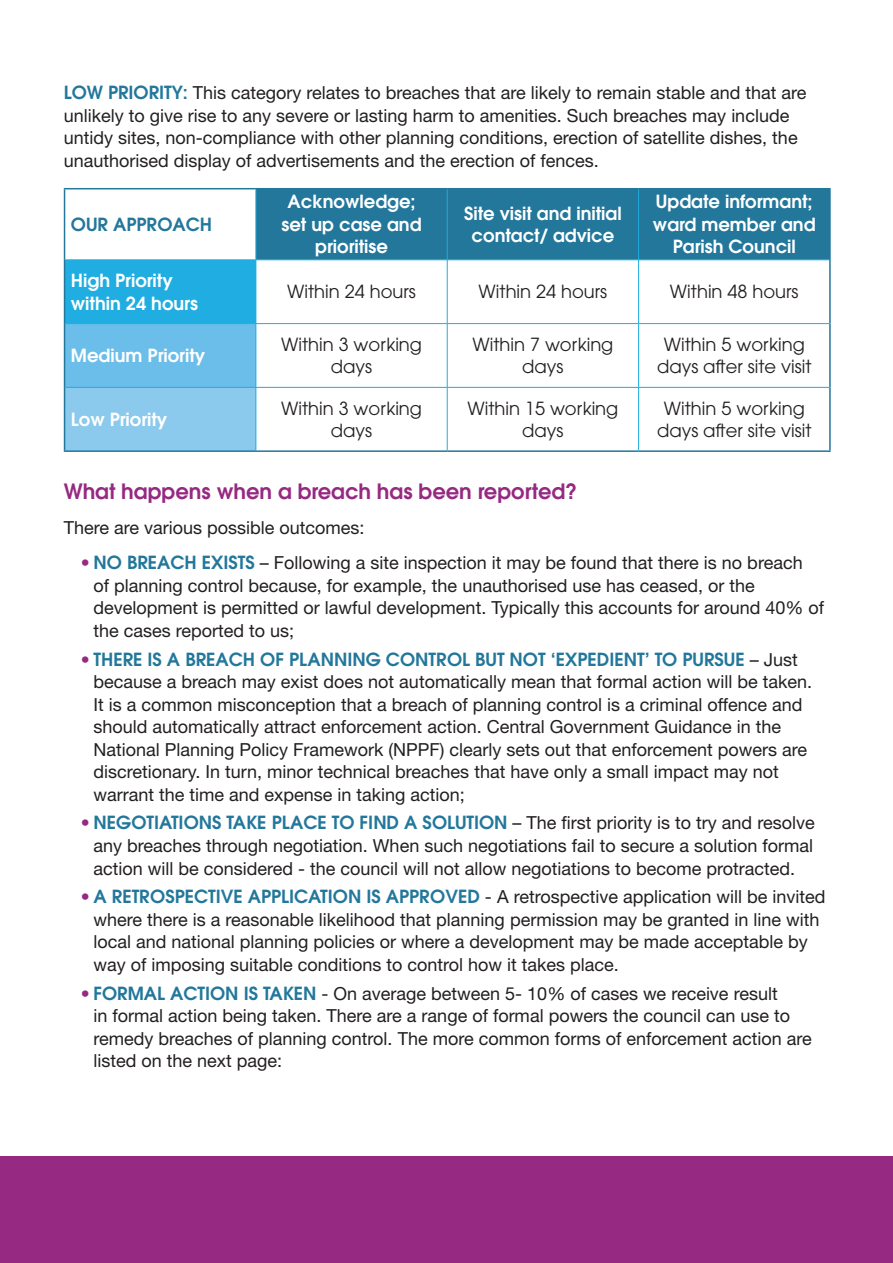
<style>
.page{position:relative;width:893px;height:1263px;background:#fff}
.page>*{position:absolute;margin:0;border:0;box-sizing:border-box;transform-origin:0 0}
.body_text{font:600 21px "ITC Avant Garde Pro";color:#962981}
.body_text-2{font:18px/22.5px "Helvetica Neue";color:#231f20}
.body_text-3{font:18px/22.5px "ITC Avant Garde Pro";color:#231f20;text-align:center}
.body_text-4{font:600 18px/22.5px "ITC Avant Garde Pro";color:#fff;text-align:center}
.body_text-5{font:600 18px "ITC Avant Garde Pro";color:#22779b}
.s1{font-family:"ITC Avant Garde Pro";font-weight:600;color:#22779b}
.s2{color:#962981}
</style>
<div class="page">
<div style="left:0;top:1157px;width:893px;height:106px;background:#962981"></div>
<div style="left:257px;top:189px;width:572px;height:71px;background:#22779b"></div>
<div style="left:65px;top:260px;width:191px;height:64px;background:#1fade2"></div>
<div style="left:65px;top:324px;width:191px;height:63px;background:#6bbee9"></div>
<div style="left:65px;top:387px;width:191px;height:64px;background:#8bc9ed"></div>
<hr style="left:256px;top:189px;width:1px;height:71px;background:#1fade2">
<hr style="left:447px;top:189px;width:1px;height:71px;background:#1fade2">
<hr style="left:638px;top:189px;width:1px;height:71px;background:#1fade2">
<hr style="left:256px;top:260px;width:191px;height:1px;background:#1fade2">
<hr style="left:256px;top:260px;width:1px;height:63px;background:#1fade2">
<hr style="left:447px;top:260px;width:192px;height:1px;background:#1fade2">
<hr style="left:447px;top:260px;width:1px;height:63px;background:#1fade2">
<hr style="left:639px;top:260px;width:190px;height:1px;background:#1fade2">
<hr style="left:638px;top:260px;width:1px;height:63px;background:#1fade2">
<hr style="left:256px;top:323px;width:191px;height:1px;background:#1fade2">
<hr style="left:256px;top:324px;width:1px;height:63px;background:#1fade2">
<hr style="left:447px;top:323px;width:192px;height:1px;background:#1fade2">
<hr style="left:447px;top:324px;width:1px;height:63px;background:#1fade2">
<hr style="left:639px;top:323px;width:190px;height:1px;background:#1fade2">
<hr style="left:638px;top:324px;width:1px;height:63px;background:#1fade2">
<hr style="left:65px;top:387px;width:191px;height:1px;background:#1fade2">
<hr style="left:256px;top:387px;width:191px;height:1px;background:#1fade2">
<hr style="left:256px;top:388px;width:1px;height:62px;background:#1fade2">
<hr style="left:447px;top:387px;width:192px;height:1px;background:#1fade2">
<hr style="left:447px;top:388px;width:1px;height:62px;background:#1fade2">
<hr style="left:639px;top:387px;width:190px;height:1px;background:#1fade2">
<hr style="left:638px;top:388px;width:1px;height:62px;background:#1fade2">
<hr style="left:64px;top:188px;width:192px;height:1px;background:#22779b">
<hr style="left:64px;top:189px;width:1px;height:71px;background:#22779b">
<hr style="left:256px;top:188px;width:191px;height:1px;background:#22779b">
<hr style="left:447px;top:188px;width:192px;height:1px;background:#22779b">
<hr style="left:639px;top:188px;width:192px;height:1px;background:#22779b">
<hr style="left:829px;top:189px;width:2px;height:71px;background:#22779b">
<hr style="left:64px;top:260px;width:1px;height:64px;background:#22779b">
<hr style="left:829px;top:260px;width:2px;height:64px;background:#22779b">
<hr style="left:64px;top:324px;width:1px;height:63px;background:#22779b">
<hr style="left:829px;top:324px;width:2px;height:63px;background:#22779b">
<hr style="left:64px;top:387px;width:1px;height:63px;background:#22779b">
<hr style="left:829px;top:387px;width:2px;height:63px;background:#22779b">
<hr style="left:64px;top:450px;width:192px;height:2px;background:#22779b">
<hr style="left:256px;top:450px;width:191px;height:2px;background:#22779b">
<hr style="left:447px;top:450px;width:192px;height:2px;background:#22779b">
<hr style="left:639px;top:450px;width:192px;height:2px;background:#22779b">
<p class="body_text-2" style="left:64px;top:81px;width:744px"><span class="s1">LOW PRIORITY:</span> This category relates to breaches that are likely to remain stable and that are unlikely to give rise to any severe or lasting harm to amenities. Such breaches may include untidy sites, non-compliance with other planning conditions, erection of satellite dishes, the unauthorised display of advertisements and the erection of fences.</p>
<p class="body_text-5" style="left:71px;top:213px;width:143px">OUR APPROACH</p>
<p class="body_text-4" style="left:282px;top:190px;width:142px">Acknowledge; set up case and prioritise</p>
<p class="body_text-4" style="left:464px;top:202px;width:159px">Site visit and initial contact/ advice</p>
<p class="body_text-4" style="left:653px;top:190px;width:164px">Update informant; ward member and<br>Parish Council</p>
<p class="body_text-4" style="left:71px;top:269px;width:129px;text-align:left">High Priority within 24 hours</p>
<p class="body_text-3" style="left:287px;top:280px;width:130px">Within 24 hours</p>
<p class="body_text-3" style="left:479px;top:280px;width:130px">Within 24 hours</p>
<p class="body_text-3" style="left:670px;top:280px;width:130px">Within 48 hours</p>
<p class="body_text-4" style="left:71px;top:344px;width:136px">Medium Priority</p>
<p class="body_text-3" style="left:281px;top:333px;width:143px">Within 3 working days</p>
<p class="body_text-3" style="left:472px;top:333px;width:143px">Within 7 working days</p>
<p class="body_text-3" style="left:657px;top:333px;width:156px">Within 5 working days after site visit</p>
<p class="body_text-4" style="left:71px;top:408px;width:98px">Low Priority</p>
<p class="body_text-3" style="left:281px;top:397px;width:143px">Within 3 working days</p>
<p class="body_text-3" style="left:467px;top:397px;width:152px">Within 15 working days</p>
<p class="body_text-3" style="left:657px;top:397px;width:156px">Within 5 working days after site visit</p>
<p class="body_text" style="left:64px;top:477px;width:515px">What happens when a breach has been reported?</p>
<p class="body_text-2" style="left:64px;top:516px;width:302px">There are various possible outcomes:</p>
<p class="body_text-2" style="left:94px;top:551px;width:732px;text-indent:-13px"><span class="s2">•</span> <span class="s1">NO BREACH EXISTS</span> – Following a site inspection it may be found that there is no breach<br>of planning control because, for example, the unauthorised use has ceased, or the development is permitted or lawful development. Typically this accounts for around 40% of the cases reported to us;</p>
<p class="body_text-2" style="left:94px;top:648px;width:720px;text-indent:-13px"><span class="s2">•</span> <span class="s1">THERE IS A BREACH OF PLANNING CONTROL BUT NOT ‘EXPEDIENT’ TO PURSUE</span> – Just because a breach may exist does not automatically mean that formal action will be taken.<br>It is a common misconception that a breach of planning control is a criminal offence and should automatically attract enforcement action. Central Government Guidance in the National Planning Policy Framework (NPPF) clearly sets out that enforcement powers are discretionary. In turn, minor technical breaches that have only a small impact may not warrant the time and expense in taking action;</p>
<p class="body_text-2" style="left:94px;top:811px;width:723px;text-align:justify;text-indent:-13px"><span class="s2">•</span> <span class="s1">NEGOTIATIONS TAKE PLACE TO FIND A SOLUTION</span> – The first priority is to try and resolve any breaches through negotiation. When such negotiations fail to secure a solution formal action will be considered - the council will not allow negotiations to become protracted.</p>
<p class="body_text-2" style="left:94px;top:885px;width:733px;text-indent:-13px"><span class="s2">•</span> <span class="s1">A RETROSPECTIVE APPLICATION IS APPROVED</span> - A retrospective application will be invited where there is a reasonable likelihood that planning permission may be granted in line with local and national planning policies or where a development may be made acceptable by way of imposing suitable conditions to control how it takes place.</p>
<p class="body_text-2" style="left:94px;top:982px;width:720px;text-indent:-13px"><span class="s2">•</span> <span class="s1">FORMAL ACTION IS TAKEN</span> - On average between 5- 10% of cases we receive result<br>in formal action being taken. There are a range of formal powers the council can use to remedy breaches of planning control. The more common forms of enforcement action are listed on the next page:</p>
</div>
